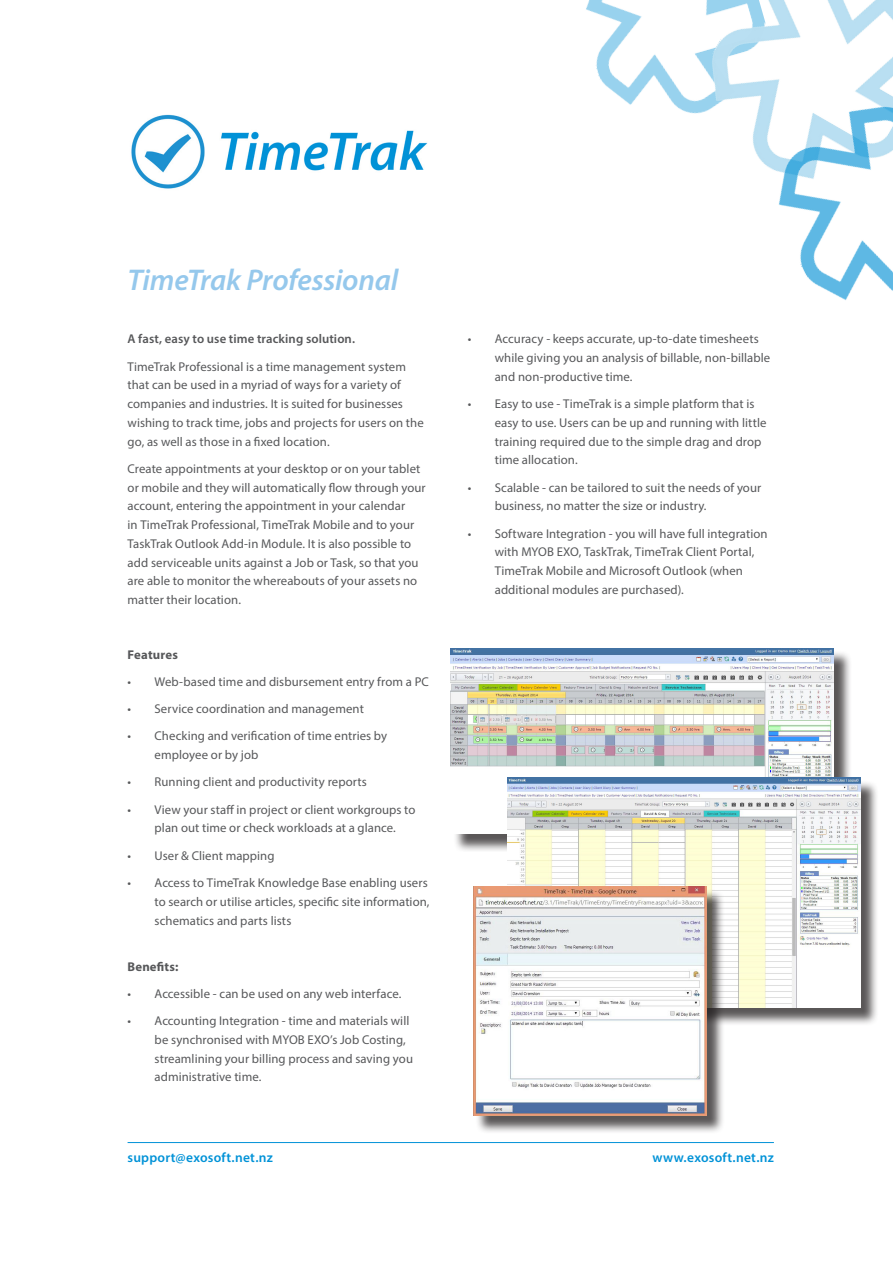
<style>
.page{position:relative;width:893px;height:1263px;background:#fff}
.page>*{position:absolute;margin:0;border:0;box-sizing:border-box;transform-origin:0 0}
.t1{font:italic 600 30.15px "Myriad Pro";letter-spacing:-.005em;color:#95c8ec}
.t2{font:600 13.5px "Myriad Pro";letter-spacing:.02em;color:#0092d7}
.t3{font:12.75px/18.8px "Myriad Pro";letter-spacing:.005em;color:#57585a}
.t4{font:600 12.75px "Myriad Pro";letter-spacing:.005em;color:#57585a}
.t5{font:700 12.75px "Myriad Pro";letter-spacing:.015em;color:#57585a}
</style>
<div class="page">
<hr style="left:128px;top:1142px;width:646px;height:1px;background:#0092d7">
<img style="left:131px;top:114px;width:297px;height:75px">
<img style="left:586px;top:0;width:90px;height:106px">
<img style="left:676px;top:0;width:217px;height:114px">
<img style="left:750px;top:87px;width:143px;height:213px">
<div style="left:453px;top:650px;width:399px;height:202px;background:#231f20;opacity:.75"></div>
<img style="left:451px;top:648px;width:382px;height:186px">
<div style="left:510px;top:780px;width:369px;height:247px;background:#231f20;opacity:.75"></div>
<img style="left:507px;top:778px;width:353px;height:230px">
<div style="left:475px;top:889px;width:250px;height:245px;background:#231f20;opacity:.75"></div>
<img style="left:473px;top:887px;width:233px;height:228px">
<p class="t1" style="left:128px;top:261px;width:272px">TimeTrak Professional</p>
<p class="t4" style="left:128px;top:331px;width:229px">A fast, easy to use time tracking solution.</p>
<p class="t3" style="left:128px;top:357px;width:298px">TimeTrak Professional is a time management system that can be used in a myriad of ways for a variety of companies and industries. It is suited for businesses wishing to track time, jobs and projects for users on the go, as well as those in a fixed location.</p>
<p class="t3" style="left:128px;top:459px;width:300px">Create appointments at your desktop or on your tablet or mobile and they will automatically flow through your account, entering the appointment in your calendar<br>in TimeTrak Professional, TimeTrak Mobile and to your TaskTrak Outlook Add-in Module. It is also possible to add serviceable units against a Job or Task, so that you are able to monitor the whereabouts of your assets no matter their location.</p>
<p class="t5" style="left:128px;top:646px;width:52px">Features</p>
<p class="t3" style="left:128px;top:672px;width:303px">• Web-based time and disbursement entry from a PC</p>
<p class="t3" style="left:128px;top:699px;width:238px">• Service coordination and management</p>
<p class="t3" style="left:155px;top:727px;width:234px;text-indent:-27px">• Checking and verification of time entries by employee or by job</p>
<p class="t3" style="left:128px;top:773px;width:241px">• Running client and productivity reports</p>
<p class="t3" style="left:128px;top:800px;width:289px;text-align:center">• View your staff in project or client workgroups to plan out time or check workloads at a glance.</p>
<p class="t3" style="left:128px;top:846px;width:149px">• User &amp; Client mapping</p>
<p class="t3" style="left:155px;top:873px;width:276px;text-indent:-27px">• Access to TimeTrak Knowledge Base enabling users to search or utilise articles, specific site information, schematics and parts lists</p>
<p class="t5" style="left:128px;top:958px;width:52px">Benefits:</p>
<p class="t3" style="left:128px;top:984px;width:275px">• Accessible - can be used on any web interface.</p>
<p class="t3" style="left:155px;top:1011px;width:260px;text-indent:-27px">• Accounting Integration - time and materials will be synchronised with MYOB EXO’s Job Costing, streamlining your billing process and saving you administrative time.</p>
<p class="t3" style="left:495px;top:329px;width:277px;text-indent:-27px">• Accuracy - keeps accurate, up-to-date timesheets while giving you an analysis of billable, non-billable and non-productive time.</p>
<p class="t3" style="left:495px;top:394px;width:273px;text-indent:-27px">• Easy to use - TimeTrak is a simple platform that is easy to use. Users can be up and running with little training required due to the simple drag and drop time allocation.</p>
<p class="t3" style="left:495px;top:478px;width:268px;text-indent:-27px">• Scalable - can be tailored to suit the needs of your business, no matter the size or industry.</p>
<p class="t3" style="left:495px;top:524px;width:274px;text-indent:-27px">• Software Integration - you will have full integration with MYOB EXO, TaskTrak, TimeTrak Client Portal, TimeTrak Mobile and Microsoft Outlook (when additional modules are purchased).</p>
<p class="t2" style="left:128px;top:1149px;width:147px">support@exosoft.net.nz</p>
<p class="t2" style="left:652px;top:1149px;width:123px">www.exosoft.net.nz</p>
</div>
